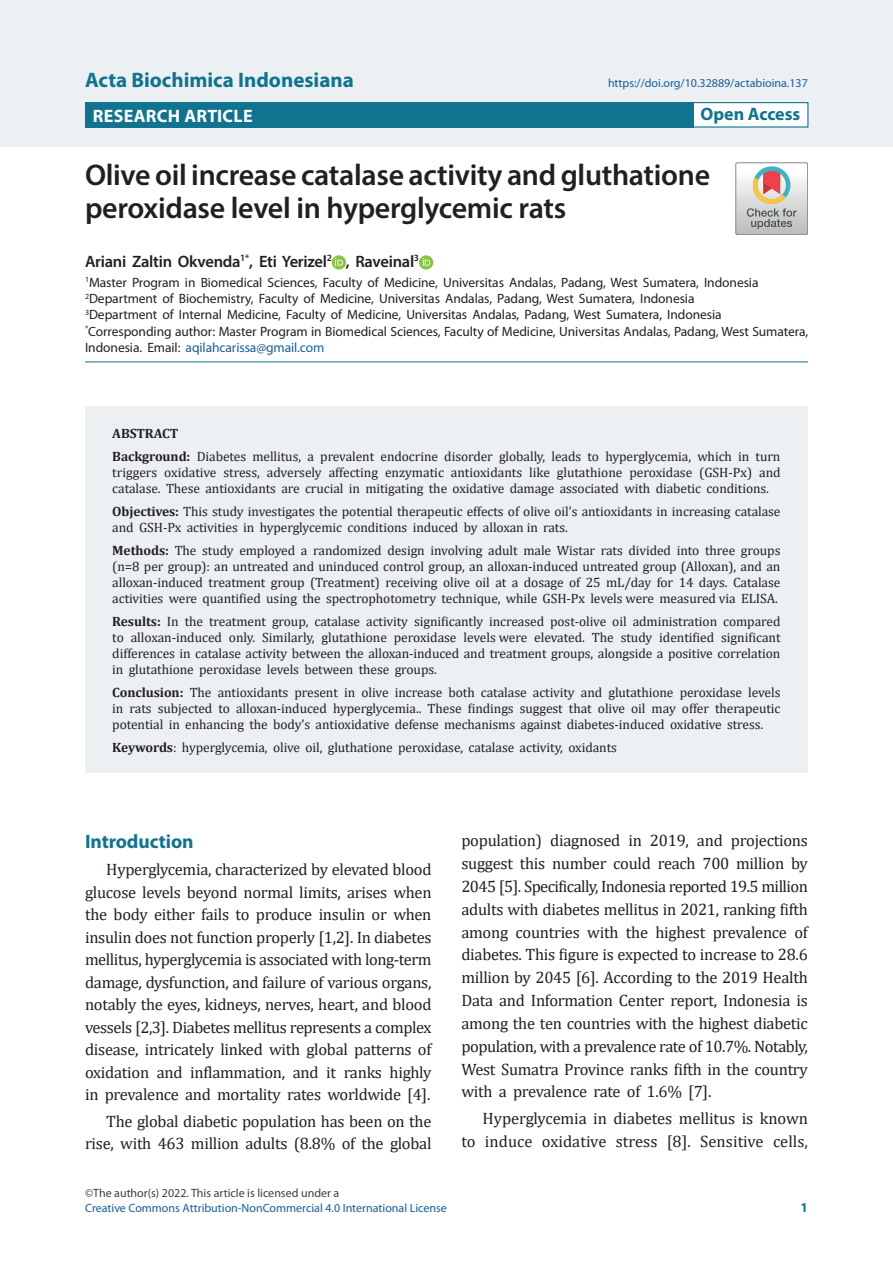
<style>
.page{position:relative;width:893px;height:1263px;background:#fff}
.page>*{position:absolute;margin:0;border:0;box-sizing:border-box;transform-origin:0 0}
.JUDUL{font:600 30px/33px "Myriad Pro";letter-spacing:-.01em;color:#231f20}
.t1{font:700 21px "Myriad Pro";color:#107490}
.Subehad_1{font:700 19.5px "Myriad Pro";letter-spacing:-.005em;color:#107490}
.t2{font:700 18px "Myriad Pro";letter-spacing:.02em;color:#fff}
.t3{font:700 18px "Myriad Pro";color:#107490}
.BODY_TEXT{font:16.5px/22.8px "Cambria";letter-spacing:-.015em;color:#231f20;text-align:justify}
.Nama{font:600 16.5px "Myriad Pro";letter-spacing:-.015em;color:#231f20}
.Abstract{font:13.5px/16.2px "Cambria";letter-spacing:-.005em;color:#231f20;text-align:justify}
.Nama-2{font:13.5px/16.2px "Myriad Pro";letter-spacing:-.005em;color:#231f20}
.Abstract-2{font:700 13.5px "Cambria";letter-spacing:-.005em;color:#231f20}
.t4{font:700 13.5px "Myriad Pro";color:#107490}
.t5{font:12px "Myriad Pro";color:#175d9e}
.t6{font:12px "Myriad Pro";color:#3e3e3f}
.s1{color:#175d9e}
.s2{font-weight:700}
</style>
<div class="page">
<div style="left:0;top:0;width:893px;height:147px;background:#ecf0f3"></div>
<div style="left:672px;top:102px;width:136px;height:26px;background:#fff;border:1px solid #107490"></div>
<div style="left:85px;top:102px;width:609px;height:26px;background:#107490"></div>
<div style="left:332px;top:255px;width:14px;height:14px;background:#89c541;border-radius:50%"></div>
<svg style="left:335px;top:258px;width:8px;height:8px"></svg>
<div style="left:419px;top:255px;width:14px;height:14px;background:#89c541;border-radius:50%"></div>
<svg style="left:422px;top:258px;width:8px;height:8px"></svg>
<hr style="left:85px;top:361px;width:723px;height:1px;background:#107490">
<div style="left:735px;top:162px;width:73px;height:73px;border:1px solid #888688;border-radius:2px"></div>
<svg style="left:736px;top:163px;width:72px;height:72px"></svg>
<div style="left:85px;top:407px;width:723px;height:366px;background:#ecf0f3"></div>
<p class="t1" style="left:85px;top:68px;width:270px">Acta Biochimica Indonesiana</p>
<p class="t5" style="left:608px;top:76px;width:201px">https://doi.org/10.32889/actabioina.137</p>
<p class="t2" style="left:93px;top:105px;width:161px">RESEARCH ARTICLE</p>
<p class="t3" style="left:700px;top:104px;width:101px">Open Access</p>
<p class="JUDUL" style="left:85px;top:158px;width:627px">Olive oil increase catalase activity and gluthatione peroxidase level in hyperglycemic rats</p>
<p class="Nama" style="left:85px;top:250px;width:336px">Ariani Zaltin Okvenda<sup>1*</sup>, Eti Yerizel<sup>2</sup> , Raveinal<sup>3</sup></p>
<p class="Nama-2" style="left:85px;top:275px;width:675px"><sup>1</sup>Master Program in Biomedical Sciences, Faculty of Medicine, Universitas Andalas, Padang, West Sumatera, Indonesia</p>
<p class="Nama-2" style="left:85px;top:291px;width:611px"><sup>2</sup>Department of Biochemistry, Faculty of Medicine, Universitas Andalas, Padang, West Sumatera, Indonesia</p>
<p class="Nama-2" style="left:85px;top:307px;width:638px"><sup>3</sup>Department of Internal Medicine, Faculty of Medicine, Universitas Andalas, Padang, West Sumatera, Indonesia</p>
<p class="Nama-2" style="left:85px;top:323px;width:725px"><sup>*</sup>Corresponding author: Master Program in Biomedical Sciences, Faculty of Medicine, Universitas Andalas, Padang, West Sumatera,<br>Indonesia. Email: <span class="s1">aqilahcarissa@gmail.com</span></p>
<p class="Abstract-2" style="left:112px;top:424px;width:68px">ABSTRACT</p>
<p class="Abstract" style="left:112px;top:448px;width:670px"><span class="s2">Background:</span> Diabetes mellitus, a prevalent endocrine disorder globally, leads to hyperglycemia, which in turn triggers oxidative stress, adversely affecting enzymatic antioxidants like glutathione peroxidase (GSH-Px) and catalase. These antioxidants are crucial in mitigating the oxidative damage associated with diabetic conditions.</p>
<p class="Abstract" style="left:112px;top:503px;width:670px"><span class="s2">Objectives:</span> This study investigates the potential therapeutic effects of olive oil’s antioxidants in increasing catalase and GSH-Px activities in hyperglycemic conditions induced by alloxan in rats.</p>
<p class="Abstract" style="left:112px;top:542px;width:670px"><span class="s2">Methods:</span> The study employed a randomized design involving adult male Wistar rats divided into three groups (n=8 per group): an untreated and uninduced control group, an alloxan-induced untreated group (Alloxan), and an alloxan-induced treatment group (Treatment) receiving olive oil at a dosage of 25 mL/day for 14 days. Catalase activities were quantified using the spectrophotometry technique, while GSH-Px levels were measured via ELISA.</p>
<p class="Abstract" style="left:112px;top:613px;width:670px"><span class="s2">Results:</span> In the treatment group, catalase activity significantly increased post-olive oil administration compared to alloxan-induced only. Similarly, glutathione peroxidase levels were elevated. The study identified significant differences in catalase activity between the alloxan-induced and treatment groups, alongside a positive correlation in glutathione peroxidase levels between these groups.</p>
<p class="Abstract" style="left:112px;top:684px;width:670px"><span class="s2">Conclusion:</span> The antioxidants present in olive increase both catalase activity and glutathione peroxidase levels in rats subjected to alloxan-induced hyperglycemia.. These findings suggest that olive oil may offer therapeutic potential in enhancing the body’s antioxidative defense mechanisms against diabetes-induced oxidative stress.</p>
<p class="Abstract" style="left:112px;top:739px;width:506px"><span class="s2">Keywords</span>: hyperglycemia, olive oil, gluthatione peroxidase, catalase activity, oxidants</p>
<p class="Subehad_1" style="left:85px;top:831px;width:110px">Introduction</p>
<p class="BODY_TEXT" style="left:85px;top:858px;width:348px;text-indent:21px">Hyperglycemia, characterized by elevated blood glucose levels beyond normal limits, arises when the body either fails to produce insulin or when insulin does not function properly [1,2]. In diabetes mellitus, hyperglycemia is associated with long-term damage, dysfunction, and failure of various organs, notably the eyes, kidneys, nerves, heart, and blood vessels [2,3]. Diabetes mellitus represents a complex disease, intricately linked with global patterns of oxidation and inflammation, and it ranks highly in prevalence and mortality rates worldwide [4].</p>
<p class="BODY_TEXT" style="left:85px;top:1110px;width:348px;text-align:right">The global diabetic population has been on the rise, with 463 million adults (8.8% of the global</p>
<p class="BODY_TEXT" style="left:461px;top:829px;width:348px">population) diagnosed in 2019, and projections suggest this number could reach 700 million by 2045 [5]. Specifically, Indonesia reported 19.5 million adults with diabetes mellitus in 2021, ranking fifth among countries with the highest prevalence of diabetes. This figure is expected to increase to 28.6 million by 2045 [6]. According to the 2019 Health Data and Information Center report, Indonesia is among the ten countries with the highest diabetic population, with a prevalence rate of 10.7%. Notably, West Sumatra Province ranks fifth in the country with a prevalence rate of 1.6% [7].</p>
<p class="BODY_TEXT" style="left:461px;top:1107px;width:348px;text-align:right">Hyperglycemia in diabetes mellitus is known<br>to induce oxidative stress [8]. Sensitive cells,</p>
<p class="t6" style="left:85px;top:1187px;width:256px">©The author(s) 2022. This article is licensed under a</p>
<p class="t5" style="left:85px;top:1201px;width:363px">Creative Commons Attribution-NonCommercial 4.0 International License</p>
<p class="t4" style="left:800px;top:1200px;width:9px">1</p>
</div>
